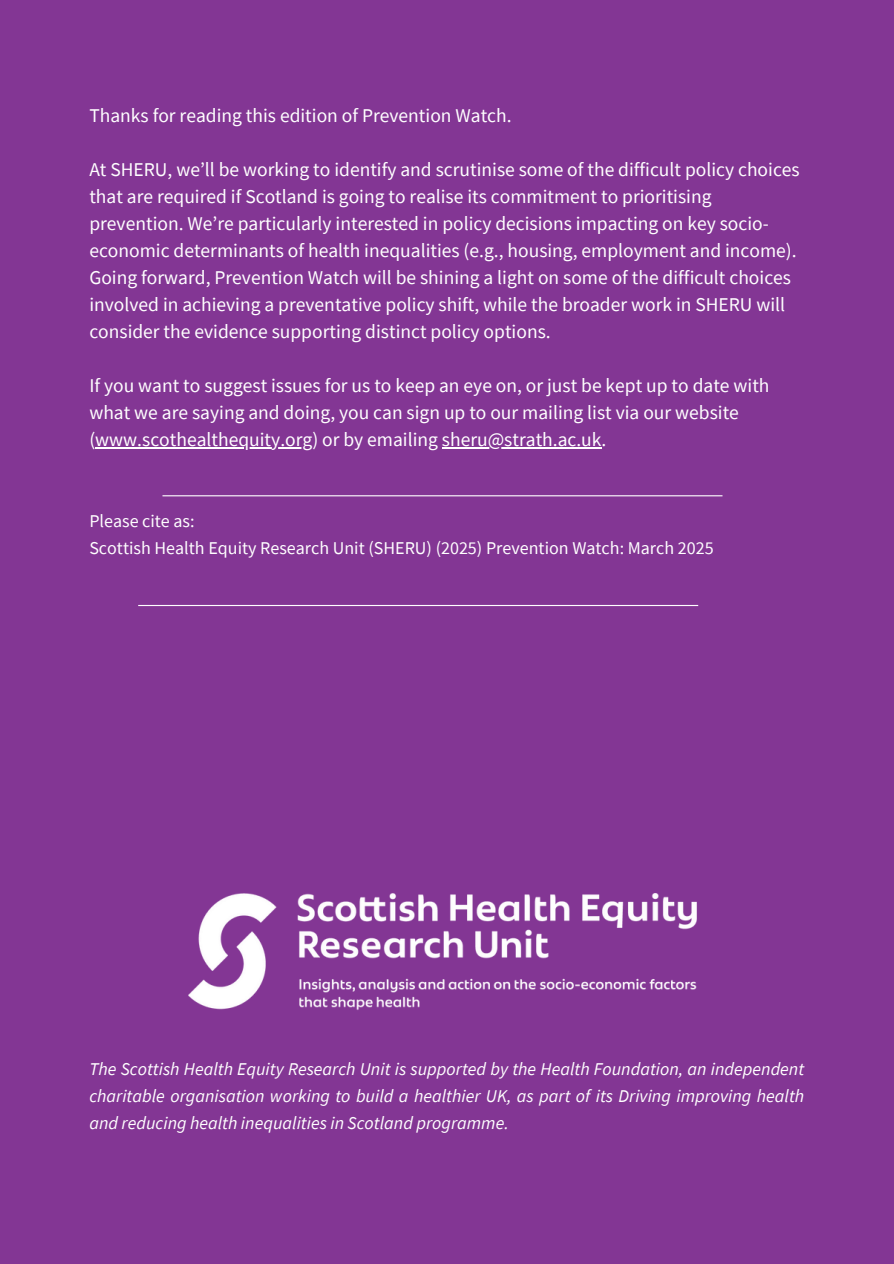
<style>
.page{position:relative;width:894px;height:1264px;background:#fff}
.page>*{position:absolute;margin:0;border:0;box-sizing:border-box;transform-origin:0 0}
.t1{font:19.5px/27px "Source Sans Pro";color:#fff}
.t2{font:italic 18px/27px "Source Sans Pro";color:#fff;text-align:justify}
.t3{font:18px/27px "Source Sans Pro";color:#fff}
</style>
<div class="page">
<div style="left:0;top:0;width:893px;height:1263px;background:#833694"></div>
<img style="left:188px;top:893px;width:509px;height:117px">
<hr style="left:138px;top:605px;width:560px;height:1px;background:#fff">
<hr style="left:95px;top:447px;width:217px;height:1px;background:#fff">
<hr style="left:442px;top:447px;width:159px;height:1px;background:#fff">
<hr style="left:162px;top:495px;width:560px;height:1px;background:#fff">
<h1 class="t1" style="left:89px;top:102px;width:423px">Thanks for reading this edition of Prevention Watch.</h1>
<h1 class="t1" style="left:89px;top:156px;width:711px">At SHERU, we’ll be working to identify and scrutinise some of the difficult policy choices that are required if Scotland is going to realise its commitment to prioritising prevention. We’re particularly interested in policy decisions impacting on key socio&shy;economic determinants of health inequalities (e.g., housing, employment and income).<br>Going forward, Prevention Watch will be shining a light on some of the difficult choices involved in achieving a preventative policy shift, while the broader work in SHERU will consider the evidence supporting distinct policy options.</h1>
<p class="t1" style="left:89px;top:372px;width:681px">If you want to suggest issues for us to keep an eye on, or just be kept up to date with what we are saying and doing, you can sign up to our mailing list via our website (www.scothealthequity.org) or by emailing sheru@strath.ac.uk.</p>
<p class="t3" style="left:89px;top:507px;width:625px">Please cite as:<br>Scottish Health Equity Research Unit (SHERU) (2025) Prevention Watch: March 2025</p>
<h1 class="t2" style="left:89px;top:1055px;width:716px">The Scottish Health Equity Research Unit is supported by the Health Foundation, an independent charitable organisation working to build a healthier UK, as part of its Driving improving health and reducing health inequalities in Scotland programme.</h1>
</div>
